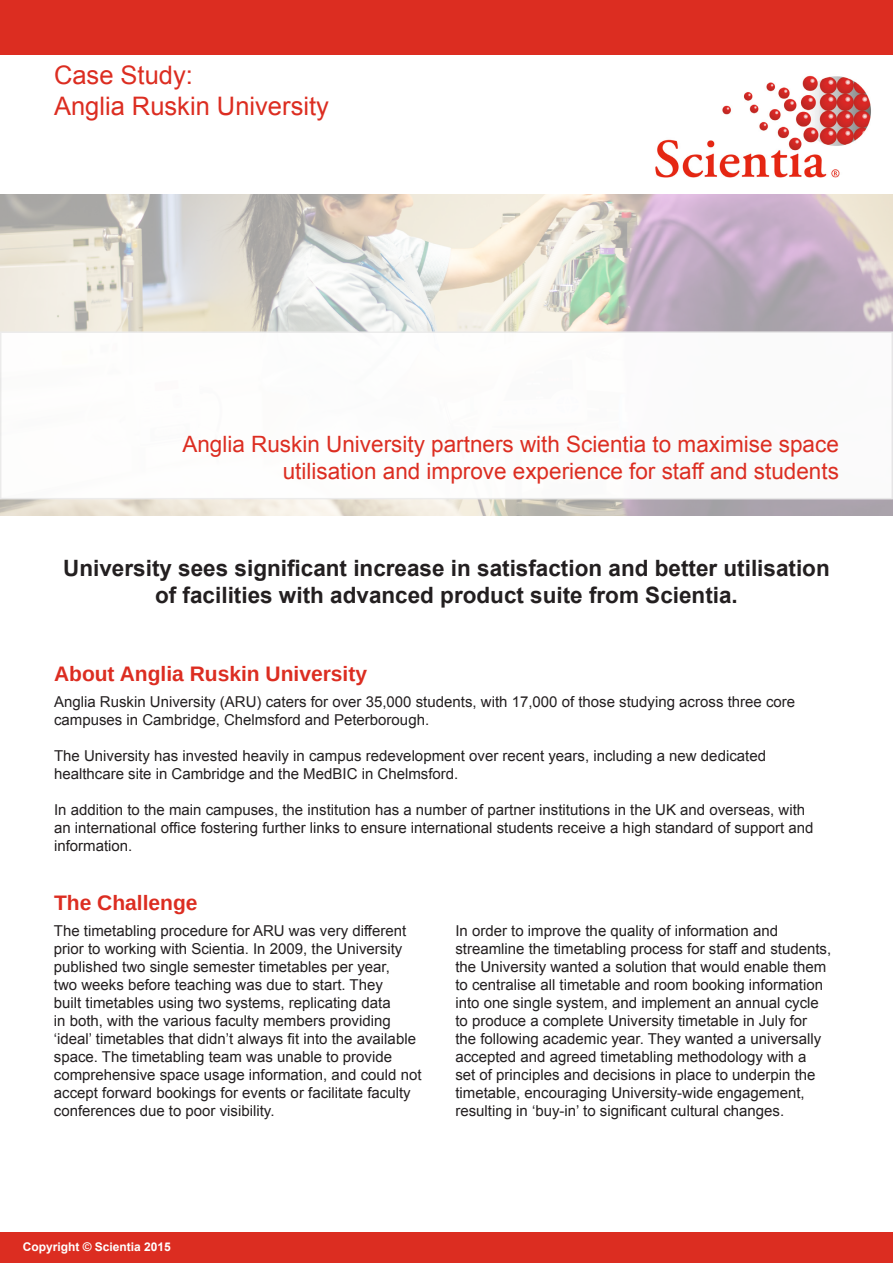
<style>
.page{position:relative;width:893px;height:1263px;background:#fff}
.page>*{position:absolute;margin:0;border:0;box-sizing:border-box;transform-origin:0 0}
.t1{font:25.5px/30.6px "Arial";color:#dc2d21}
.t2{font:700 22.5px/27px "Arial";color:#231f20;text-align:center}
.t3{font:22.5px/27px "Arial";color:#dc2d21;text-align:right}
.t4{font:700 21px "Arimo";color:#dc2d21}
.t5{font:15px/18px "Arial";color:#231f20}
.t6{font:700 12px "Arial";color:#fff}
</style>
<div class="page">
<div style="left:0;top:0;width:893px;height:54px;background:#dc2d21"></div>
<div style="left:0;top:1232px;width:893px;height:31px;background:#dc2d21"></div>
<img style="left:0;top:194px;width:893px;height:321px">
<div style="left:0;top:331px;width:893px;height:168px;background:#fff;border:2px solid #ececec"></div>
<img style="left:655px;top:75px;width:216px;height:103px">
<p class="t1" style="left:54px;top:60px;width:276px">Case Study:<br>Anglia Ruskin University</p>
<p class="t3" style="left:182px;top:431px;width:658px">Anglia Ruskin University partners with Scientia to maximise space utilisation and improve experience for staff and students</p>
<p class="t2" style="left:63px;top:556px;width:768px">University sees significant increase in satisfaction and better utilisation of facilities with advanced product suite from Scientia.</p>
<p class="t4" style="left:54px;top:659px;width:315px">About Anglia Ruskin University</p>
<p class="t5" style="left:54px;top:693px;width:743px">Anglia Ruskin University (ARU) caters for over 35,000 students, with 17,000 of those studying across three core campuses in Cambridge, Chelmsford and Peterborough.</p>
<p class="t5" style="left:54px;top:747px;width:713px">The University has invested heavily in campus redevelopment over recent years, including a new dedicated healthcare site in Cambridge and the MedBIC in Chelmsford.</p>
<p class="t5" style="left:54px;top:801px;width:761px">In addition to the main campuses, the institution has a number of partner institutions in the UK and overseas, with an international office fostering further links to ensure international students receive a high standard of support and information.</p>
<p class="t4" style="left:54px;top:888px;width:145px">The Challenge</p>
<p class="t5" style="left:54px;top:922px;width:369px">The timetabling procedure for ARU was very different prior to working with Scientia. In 2009, the University published two single semester timetables per year,<br>two weeks before teaching was due to start. They<br>built timetables using two systems, replicating data<br>in both, with the various faculty members providing ‘ideal’ timetables that didn’t always fit into the available space. The timetabling team was unable to provide comprehensive space usage information, and could not accept forward bookings for events or facilitate faculty conferences due to poor visibility.</p>
<p class="t5" style="left:455px;top:922px;width:377px">In order to improve the quality of information and streamline the timetabling process for staff and students, the University wanted a solution that would enable them to centralise all timetable and room booking information into one single system, and implement an annual cycle to produce a complete University timetable in July for the following academic year. They wanted a universally accepted and agreed timetabling methodology with a<br>set of principles and decisions in place to underpin the timetable, encouraging University-wide engagement, resulting in ‘buy-in’ to significant cultural changes.</p>
<p class="t6" style="left:23px;top:1238px;width:150px">Copyright © Scientia 2015</p>
</div>
